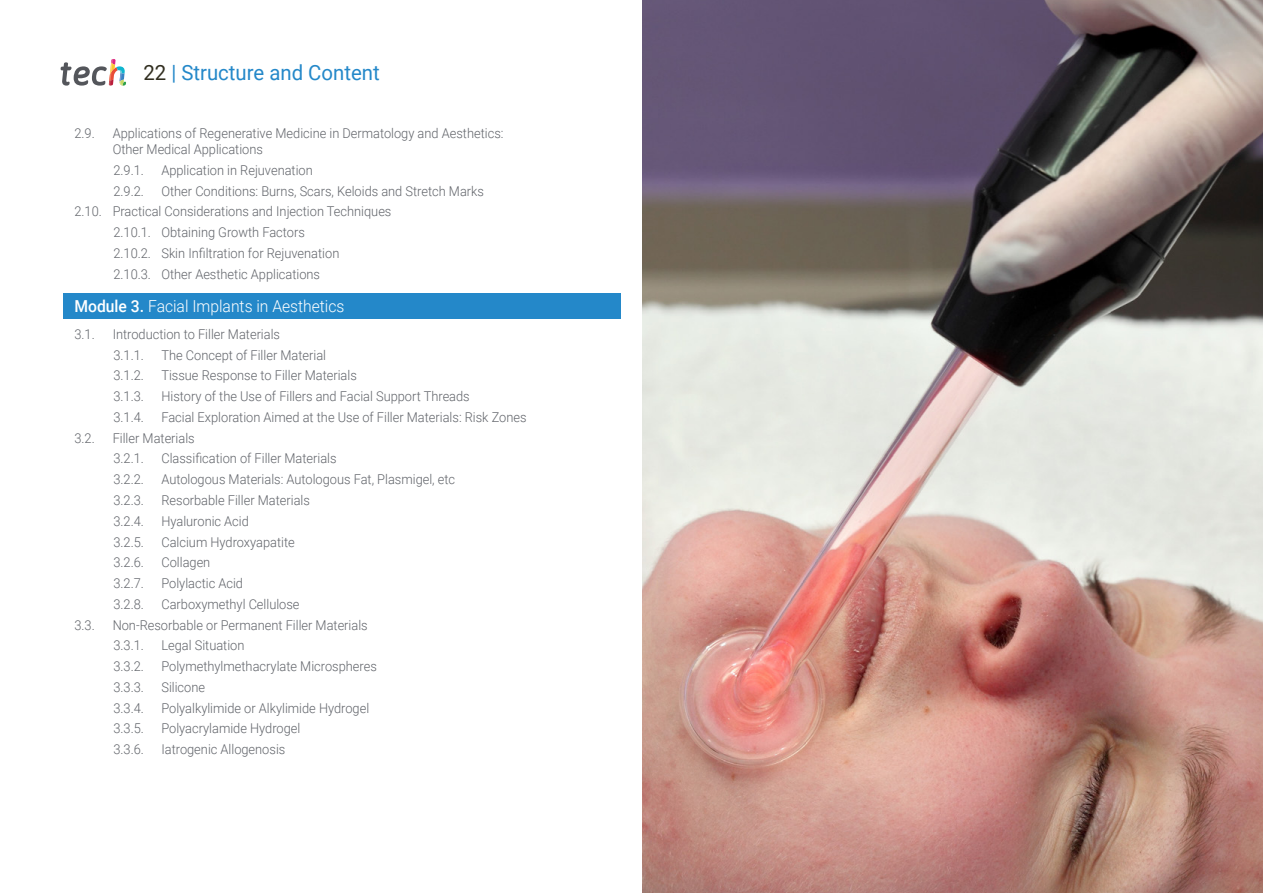
<style>
.page{position:relative;width:1263px;height:893px;background:#fff}
.page>*{position:absolute;margin:0;border:0;box-sizing:border-box;transform-origin:0 0}
.t1{font:21px "Roboto";color:#2488c9}
.t2{font:300 16.5px "Roboto";color:#fff;scale:.95 1}
.t3{font:300 13.5px/20.7px "Roboto";color:#61646a;scale:.95 1}
.s1{color:#312e20}
.s2{font-weight:500}
</style>
<div class="page">
<img style="left:642px;top:0;width:621px;height:893px">
<svg style="left:61px;top:59px;width:65px;height:27px"></svg>
<div style="left:63px;top:293px;width:558px;height:25px;background:#2488c9"></div>
<h1 class="t1" style="left:144px;top:57px;width:238px"><span class="s1">22</span> | Structure and Content</h1>
<p class="t3" style="left:74px;top:122px;width:23px">2.9.</p>
<p class="t3" style="left:113px;top:124px;width:413px;line-height:16.5px">Applications of Regenerative Medicine in Dermatology and Aesthetics:<br>Other Medical Applications</p>
<p class="t3" style="left:113px;top:159px;width:34px">2.9.1.</p>
<p class="t3" style="left:161px;top:159px;width:161px">Application in Rejuvenation</p>
<p class="t3" style="left:113px;top:180px;width:34px">2.9.2.</p>
<p class="t3" style="left:161px;top:180px;width:341px">Other Conditions: Burns, Scars, Keloids and Stretch Marks</p>
<p class="t3" style="left:74px;top:201px;width:335px">2.10. Practical Considerations and Injection Techniques</p>
<p class="t3" style="left:113px;top:222px;width:203px">2.10.1. Obtaining Growth Factors</p>
<p class="t3" style="left:113px;top:242px;width:239px">2.10.2. Skin Infiltration for Rejuvenation</p>
<p class="t3" style="left:113px;top:263px;width:219px">2.10.3. Other Aesthetic Applications</p>
<p class="t2" style="left:74px;top:294px;width:286px"><span class="s2">Module 3.</span> Facial Implants in Aesthetics</p>
<p class="t3" style="left:74px;top:323px;width:23px">3.1.</p>
<p class="t3" style="left:113px;top:323px;width:178px">Introduction to Filler Materials<br>3.1.1.</p>
<p class="t3" style="left:161px;top:344px;width:175px">The Concept of Filler Material</p>
<p class="t3" style="left:113px;top:365px;width:34px">3.1.2.</p>
<p class="t3" style="left:161px;top:365px;width:207px">Tissue Response to Filler Materials</p>
<p class="t3" style="left:113px;top:386px;width:34px">3.1.3.</p>
<p class="t3" style="left:161px;top:386px;width:326px">History of the Use of Fillers and Facial Support Threads</p>
<p class="t3" style="left:113px;top:406px;width:34px">3.1.4.</p>
<p class="t3" style="left:161px;top:406px;width:386px">Facial Exploration Aimed at the Use of Filler Materials: Risk Zones</p>
<p class="t3" style="left:74px;top:427px;width:23px">3.2.</p>
<p class="t3" style="left:113px;top:427px;width:88px">Filler Materials<br>3.2.1.</p>
<p class="t3" style="left:161px;top:448px;width:186px">Classification of Filler Materials</p>
<p class="t3" style="left:113px;top:469px;width:34px">3.2.2.</p>
<p class="t3" style="left:161px;top:469px;width:311px">Autologous Materials: Autologous Fat, Plasmigel, etc</p>
<p class="t3" style="left:113px;top:489px;width:34px">3.2.3.</p>
<p class="t3" style="left:161px;top:489px;width:158px">Resorbable Filler Materials</p>
<p class="t3" style="left:113px;top:510px;width:34px">3.2.4.</p>
<p class="t3" style="left:161px;top:510px;width:94px">Hyaluronic Acid</p>
<p class="t3" style="left:113px;top:531px;width:34px">3.2.5.</p>
<p class="t3" style="left:161px;top:531px;width:142px">Calcium Hydroxyapatite</p>
<p class="t3" style="left:113px;top:552px;width:34px">3.2.6.</p>
<p class="t3" style="left:161px;top:552px;width:53px">Collagen</p>
<p class="t3" style="left:113px;top:572px;width:34px">3.2.7.</p>
<p class="t3" style="left:161px;top:572px;width:87px">Polylactic Acid</p>
<p class="t3" style="left:113px;top:593px;width:34px">3.2.8.</p>
<p class="t3" style="left:161px;top:593px;width:147px">Carboxymethyl Cellulose</p>
<p class="t3" style="left:74px;top:614px;width:23px">3.3.</p>
<p class="t3" style="left:113px;top:614px;width:270px">Non-Resorbable or Permanent Filler Materials<br>3.3.1.</p>
<p class="t3" style="left:161px;top:635px;width:89px">Legal Situation</p>
<p class="t3" style="left:113px;top:655px;width:34px">3.3.2.</p>
<p class="t3" style="left:161px;top:655px;width:228px">Polymethylmethacrylate Microspheres</p>
<p class="t3" style="left:113px;top:676px;width:34px">3.3.3.</p>
<p class="t3" style="left:161px;top:676px;width:47px">Silicone</p>
<p class="t3" style="left:113px;top:697px;width:34px">3.3.4.</p>
<p class="t3" style="left:161px;top:697px;width:220px">Polyalkylimide or Alkylimide Hydrogel</p>
<p class="t3" style="left:113px;top:718px;width:34px">3.3.5.</p>
<p class="t3" style="left:161px;top:718px;width:148px">Polyacrylamide Hydrogel</p>
<p class="t3" style="left:113px;top:738px;width:34px">3.3.6.</p>
<p class="t3" style="left:161px;top:738px;width:132px">Iatrogenic Allogenosis</p>
</div>
